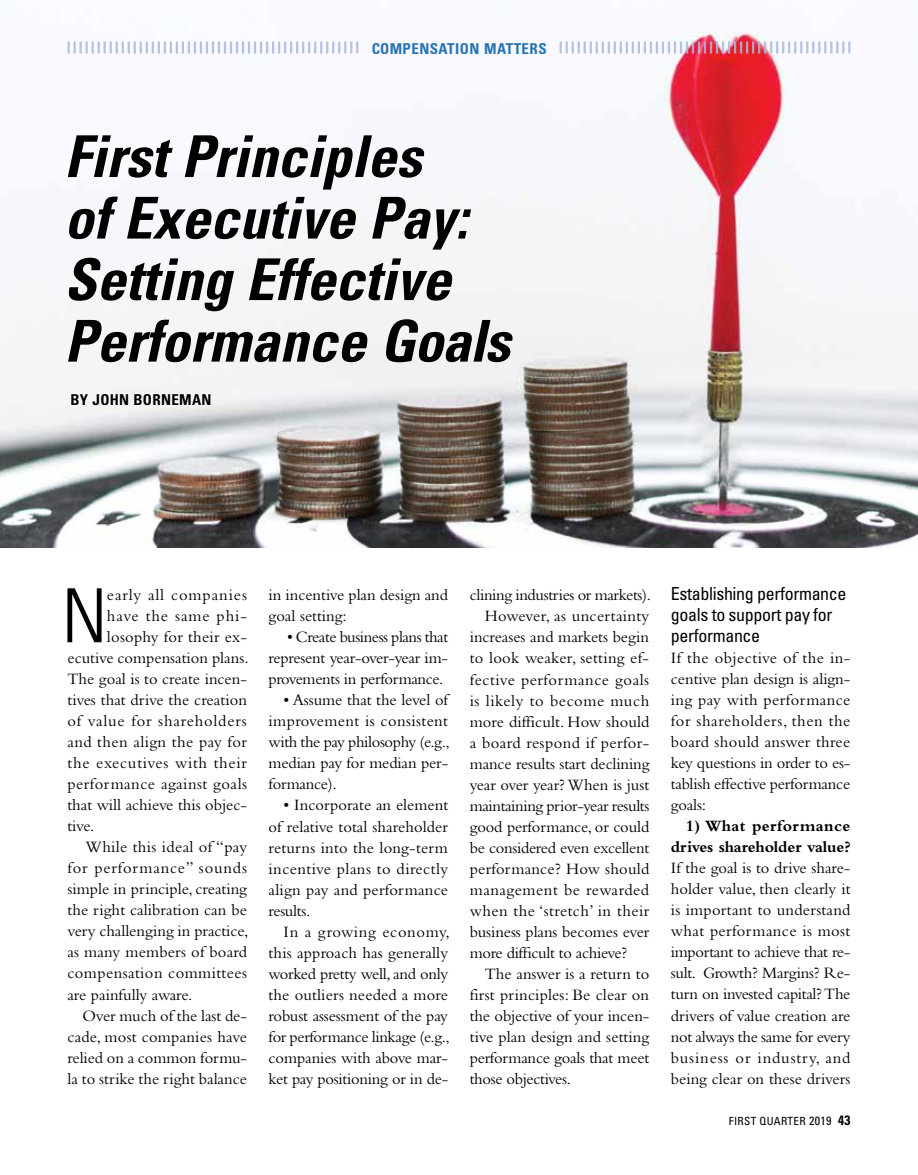
<style>
.page{position:relative;width:918px;height:1175px;background:#fff}
.page>*{position:absolute;margin:0;border:0;box-sizing:border-box;transform-origin:0 0}
.t1{font:300 condensed 74.7px "Univers";color:#000}
.t2{font:italic 700 condensed 57.75px/61.5px "Univers";color:#000}
.t3{font:condensed 18px/21px "Univers";letter-spacing:-.02em;color:#000}
.t4{font:16.5px/21px "Bembo";color:#000;text-align:justify}
.t5{font:16.5px "Bembo";letter-spacing:-.02em;color:#000}
.t6{font:16.5px "Bembo";letter-spacing:.025em;color:#000}
.t7{font:16.5px "Bembo";letter-spacing:.03em;color:#000}
.t8{font:16.5px "Bembo";letter-spacing:.02em;color:#000}
.t9{font:16.5px "Bembo";letter-spacing:.05em;color:#000}
.t10{font:700 16.5px/21px "Bembo";letter-spacing:-.01em;color:#000;text-align:right}
.t11{font:16.5px "Bembo";letter-spacing:.055em;color:#000}
.t12{font:16.5px "Bembo";letter-spacing:-.025em;color:#000}
.t13{font:16.5px "Bembo";letter-spacing:.045em;color:#000}
.t14{font:16.5px "Bembo";letter-spacing:.035em;color:#000}
.t15{font:700 condensed 15px "Univers";letter-spacing:.03em;color:#005da4}
.t16{font:700 condensed 15px "Univers";letter-spacing:.02em;color:#000}
.t17{font:condensed 11.25px "Univers";letter-spacing:.025em;color:#000}
.s1{font-size:12px}
.s2{font-weight:700;font-size:13.5px}
</style>
<div class="page">
<img style="left:0;top:32px;width:918px;height:515px">
<svg style="left:67px;top:134px;width:107px;height:44px"></svg>
<div style="left:184px;top:134px;width:242px;height:56px;background:#f7f6fc"></div>
<div style="left:67px;top:196px;width:52px;height:44px;background:#f7f6fc"></div>
<div style="left:126px;top:196px;width:231px;height:44px;background:#f7f6fc"></div>
<div style="left:371px;top:196px;width:101px;height:55px;background:#f5f5f5"></div>
<div style="left:68px;top:257px;width:167px;height:55px;background:#f7f6f7"></div>
<div style="left:248px;top:257px;width:206px;height:44px;background:#f5f5f5"></div>
<div style="left:67px;top:319px;width:302px;height:44px;background:#f5f5f5"></div>
<div style="left:384px;top:318px;width:130px;height:45px;background:#f3f3f3"></div>
<svg style="left:70px;top:382px;width:142px;height:33px"></svg>
<svg style="left:68px;top:42px;width:290px;height:12px"></svg>
<svg style="left:560px;top:42px;width:290px;height:12px"></svg>
<p class="t15" style="left:371px;top:39px;width:177px">COMPENSATION MATTERS</p>
<h2 class="t2" style="left:64px;top:125px;width:447px">First Principles<br>of Executive Pay:<br>Setting Effective<br>Performance Goals</h2>
<p class="t16" style="left:70px;top:390px;width:143px">BY JOHN BORNEMAN</p>
<h1 class="t1" style="left:62px;top:571px;width:47px">N</h1>
<p class="t11" style="left:107px;top:585px;width:142px">early all companies</p>
<p class="t11" style="left:107px;top:606px;width:142px">have the same phi-</p>
<p class="t4" style="left:107px;top:626px;width:142px">losophy for their ex-</p>
<p class="t4" style="left:67px;top:647px;width:183px">ecutive compensation plans.</p>
<p class="t4" style="left:67px;top:668px;width:181px">The goal is to create incen-</p>
<p class="t4" style="left:67px;top:689px;width:181px">tives that drive the creation</p>
<p class="t9" style="left:67px;top:711px;width:181px">of value for shareholders</p>
<p class="t6" style="left:67px;top:732px;width:181px">and then align the pay for</p>
<p class="t13" style="left:67px;top:753px;width:181px">the executives with their</p>
<p class="t7" style="left:67px;top:774px;width:181px">performance against goals</p>
<p class="t4" style="left:67px;top:794px;width:181px">that will achieve this objec-</p>
<p class="t4" style="left:67px;top:815px;width:29px">tive.</p>
<p class="t8" style="left:86px;top:837px;width:163px">While this ideal of “pay</p>
<p class="t9" style="left:67px;top:858px;width:181px">for performance” sounds</p>
<p class="t4" style="left:67px;top:878px;width:181px">simple in principle, creating</p>
<p class="t4" style="left:67px;top:899px;width:181px">the right calibration can be</p>
<p class="t4" style="left:67px;top:920px;width:183px">very challenging in practice,</p>
<p class="t4" style="left:67px;top:941px;width:181px">as many members of board</p>
<p class="t6" style="left:67px;top:963px;width:181px">compensation committees</p>
<p class="t4" style="left:67px;top:983px;width:126px">are painfully aware.</p>
<p class="t4" style="left:82px;top:1004px;width:166px">Over much of the last de-</p>
<p class="t4" style="left:67px;top:1025px;width:181px">cade, most companies have</p>
<p class="t4" style="left:67px;top:1046px;width:181px">relied on a common formu-</p>
<p class="t4" style="left:67px;top:1067px;width:181px">la to strike the right balance</p>
<p class="t4" style="left:269px;top:584px;width:181px">in incentive plan design and goal setting:</p>
<p class="t4" style="left:269px;top:626px;width:181px;text-indent:18px">• Create business plans that represent year-over-year im&shy;provements in performance.</p>
<p class="t4" style="left:269px;top:689px;width:183px;text-indent:15px">• Assume that the level of improvement is consistent with the pay philosophy (e.g., median pay for median per&shy;formance).</p>
<p class="t4" style="left:269px;top:794px;width:181px;text-indent:15px">• Incorporate an element of relative total shareholder returns into the long-term incentive plans to directly align pay and performance results.</p>
<p class="t4" style="left:269px;top:920px;width:183px;text-indent:15px">In a growing economy, this approach has generally worked pretty well, and only the outliers needed a more robust assessment of the pay for performance linkage (e.g., companies with above mar&shy;ket pay positioning or in de-</p>
<p class="t5" style="left:470px;top:585px;width:183px">clining industries or markets).</p>
<p class="t8" style="left:485px;top:606px;width:166px">However, as uncertainty</p>
<p class="t4" style="left:470px;top:626px;width:181px">increases and markets begin</p>
<p class="t8" style="left:470px;top:648px;width:181px">to look weaker, setting ef-</p>
<p class="t7" style="left:470px;top:669px;width:181px">fective performance goals</p>
<p class="t14" style="left:470px;top:690px;width:181px">is likely to become much</p>
<p class="t4" style="left:470px;top:710px;width:181px">more difficult. How should</p>
<p class="t6" style="left:470px;top:732px;width:181px">a board respond if perfor-</p>
<p class="t4" style="left:470px;top:752px;width:181px">mance results start declining</p>
<p class="t4" style="left:470px;top:773px;width:181px">year over year? When is just</p>
<p class="t12" style="left:470px;top:795px;width:181px">maintaining prior-year results</p>
<p class="t4" style="left:470px;top:815px;width:181px">good performance, or could</p>
<p class="t5" style="left:470px;top:837px;width:181px">be considered even excellent</p>
<p class="t4" style="left:470px;top:857px;width:181px">performance? How should</p>
<p class="t7" style="left:470px;top:879px;width:181px">management be rewarded</p>
<p class="t6" style="left:470px;top:900px;width:181px">when the ‘stretch’ in their</p>
<p class="t4" style="left:470px;top:920px;width:181px">business plans becomes ever</p>
<p class="t5" style="left:470px;top:942px;width:159px">more difficult to achieve?</p>
<p class="t4" style="left:485px;top:962px;width:166px">The answer is a return to</p>
<p class="t4" style="left:470px;top:983px;width:181px">first principles: Be clear on</p>
<p class="t4" style="left:470px;top:1004px;width:181px">the objective of your incen-</p>
<p class="t4" style="left:470px;top:1025px;width:181px">tive plan design and setting</p>
<p class="t4" style="left:470px;top:1046px;width:181px">performance goals that meet</p>
<p class="t5" style="left:470px;top:1069px;width:103px">those objectives.</p>
<p class="t3" style="left:671px;top:583px;width:177px">Establishing performance goals to support pay for performance</p>
<p class="t4" style="left:671px;top:647px;width:181px">If the objective of the in&shy;centive plan design is align&shy;ing pay with performance for shareholders, then the board should answer three key questions in order to es&shy;tablish effective performance goals:</p>
<p class="t10" style="left:671px;top:815px;width:181px">1) What performance drives shareholder value?</p>
<p class="t4" style="left:671px;top:857px;width:181px">If the goal is to drive share&shy;holder value, then clearly it is important to understand what performance is most important to achieve that re&shy;sult. Growth? Margins? Re&shy;turn on invested capital? The drivers of value creation are not always the same for every business or industry, and being clear on these drivers</p>
<p class="t17" style="left:729px;top:1114px;width:123px">FIRST QUARTER <span class="s1">2019</span> <span class="s2">43</span></p>
</div>
